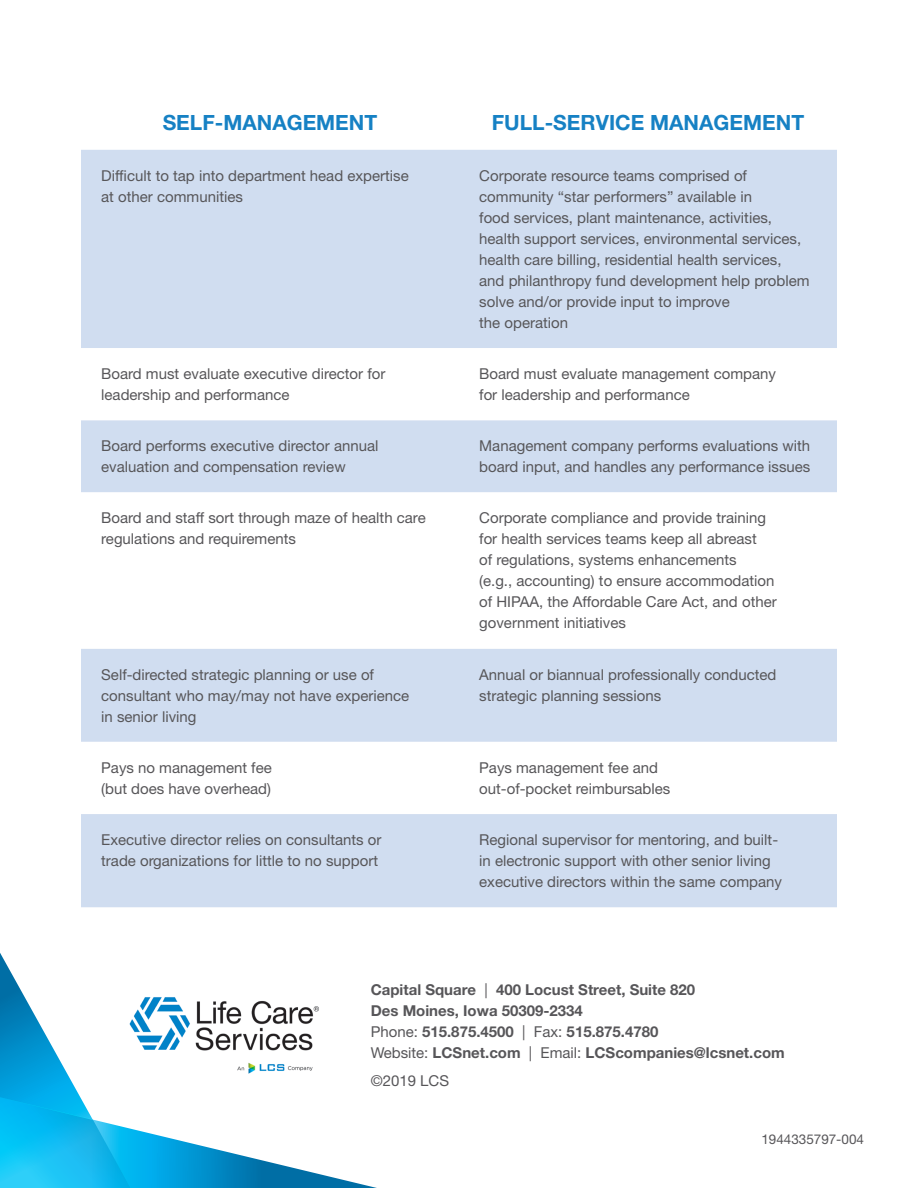
<style>
.page{position:relative;width:918px;height:1188px;background:#fff}
.page>*{position:absolute;margin:0;border:0;box-sizing:border-box;transform-origin:0 0}
.Body_Header{font:700 21px "Helvetica Neue LT Std";color:#1681c4}
.Copy{font:15px/21px "Helvetica Neue LT Std";color:#575659}
.t1{font:700 15px/21px "Helvetica Neue LT Std";color:#575659}
.t2{font:13.5px "Helvetica Neue LT Std";color:#575659}
.s1{font-weight:400}
</style>
<div class="page">
<div style="left:81px;top:150px;width:756px;height:757px;background:#d0ddf0"></div>
<svg style="left:81px;top:348px;width:756px;height:466px"></svg>
<svg style="left:0;top:953px;width:377px;height:235px"></svg>
<p class="Body_Header" style="left:163px;top:109px;width:216px">SELF-MANAGEMENT</p>
<p class="Body_Header" style="left:492px;top:109px;width:314px">FULL-SERVICE MANAGEMENT</p>
<p class="Copy" style="left:101px;top:165px;width:309px">Difficult to tap into department head expertise at other communities</p>
<p class="Copy" style="left:479px;top:165px;width:332px">Corporate resource teams comprised of community “star performers” available in<br>food services, plant maintenance, activities, health support services, environmental services, health care billing, residential health services, and philanthropy fund development help problem solve and/or provide input to improve<br>the operation</p>
<p class="Copy" style="left:101px;top:363px;width:286px">Board must evaluate executive director for leadership and performance</p>
<p class="Copy" style="left:479px;top:363px;width:298px">Board must evaluate management company for leadership and performance</p>
<p class="Copy" style="left:101px;top:435px;width:279px">Board performs executive director annual evaluation and compensation review</p>
<p class="Copy" style="left:479px;top:435px;width:333px">Management company performs evaluations with board input, and handles any performance issues</p>
<p class="Copy" style="left:101px;top:507px;width:326px">Board and staff sort through maze of health care regulations and requirements</p>
<p class="Copy" style="left:479px;top:507px;width:299px">Corporate compliance and provide training for health services teams keep all abreast<br>of regulations, systems enhancements<br>(e.g., accounting) to ensure accommodation of HIPAA, the Affordable Care Act, and other government initiatives</p>
<p class="Copy" style="left:101px;top:664px;width:310px">Self-directed strategic planning or use of consultant who may/may not have experience in senior living</p>
<p class="Copy" style="left:479px;top:664px;width:299px">Annual or biannual professionally conducted strategic planning sessions</p>
<p class="Copy" style="left:101px;top:757px;width:172px">Pays no management fee (but does have overhead)</p>
<p class="Copy" style="left:479px;top:757px;width:193px">Pays management fee and out-of-pocket reimbursables</p>
<p class="Copy" style="left:101px;top:829px;width:282px">Executive director relies on consultants or trade organizations for little to no support</p>
<p class="Copy" style="left:479px;top:829px;width:304px">Regional supervisor for mentoring, and built&shy;in electronic support with other senior living executive directors within the same company</p>
<p class="t1" style="left:371px;top:979px;width:326px">Capital Square <span class="s1">|</span> 400 Locust Street, Suite 820<br>Des Moines, Iowa 50309-2334</p>
<p class="t1" style="left:371px;top:1021px;width:289px"><span class="s1">Phone:</span> 515.875.4500 <span class="s1">| Fax:</span> 515.875.4780</p>
<p class="t1" style="left:371px;top:1042px;width:416px"><span class="s1">Website:</span> LCSnet.com <span class="s1">| Email:</span> LCScompanies@lcsnet.com</p>
<p class="Copy" style="left:371px;top:1070px;width:80px">©2019 LCS</p>
<p class="t2" style="left:761px;top:1131px;width:104px">1944335797-004</p>
</div>
